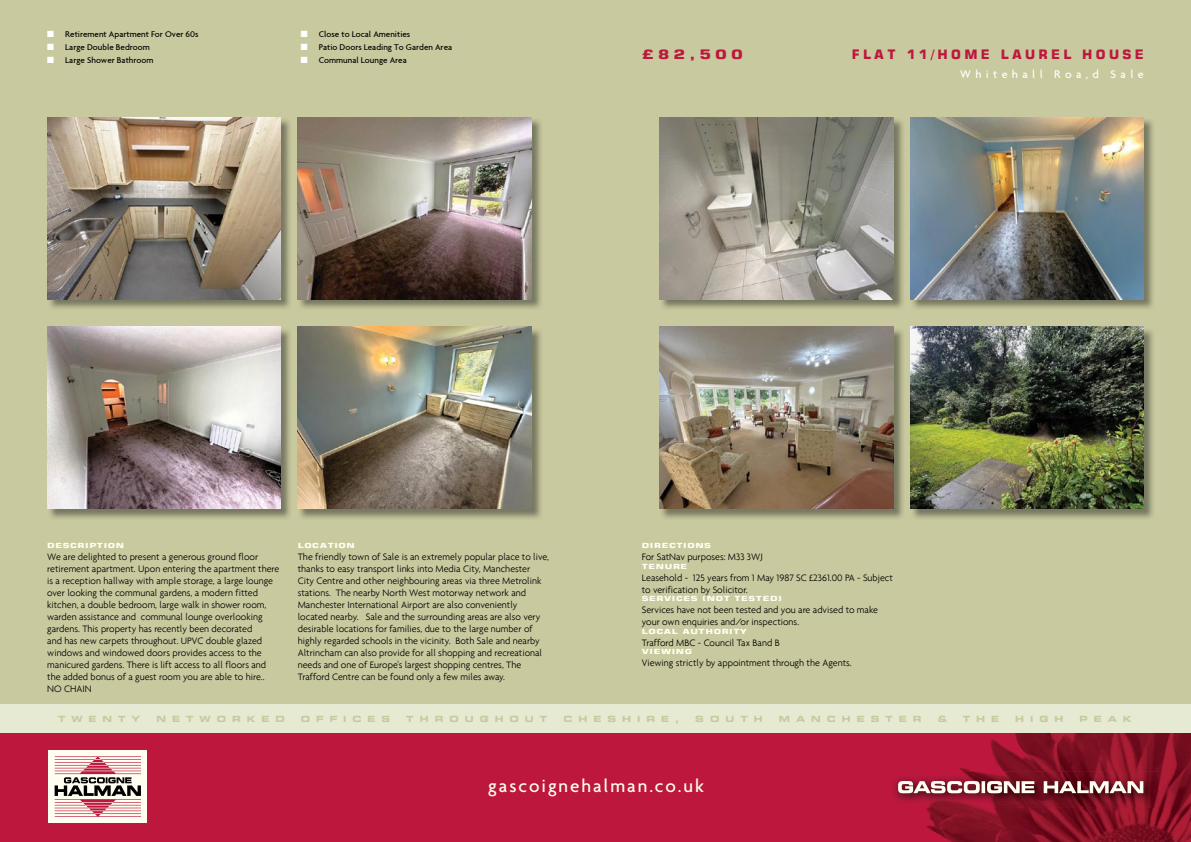
<style>
.page{position:relative;width:1191px;height:842px;background:#fff}
.page>*{position:absolute;margin:0;border:0;box-sizing:border-box;transform-origin:0 0}
.t1{font:500 19px "Agenda";letter-spacing:.1em;color:#fffef0}
.t2{font:700 13px "Square 721 BT";letter-spacing:.255em;color:#bd173e}
.t3{font:700 13px "Square 721 BT";letter-spacing:.255em;color:#bd173e;scale:1.3 1}
.t4{font:500 12px "Agenda";letter-spacing:.36em;color:#fff}
.t5{font:300 10px/12px "Agenda";color:#000}
.t6{font:500 9px "Agenda";color:#000}
.t7{font:700 expanded 8.5px "Square 721 BT";letter-spacing:.705em;color:#c9c99f}
.t8{font:700 7px "Square 721 BT";letter-spacing:.06em;color:#fffef0;scale:1.4 1}
.s1{color:#fff}
</style>
<div class="page">
<div style="left:0;top:723px;width:1191px;height:119px;background:#bd173e"></div>
<img style="left:926px;top:733px;width:254px;height:93px">
<img style="left:894px;top:777px;width:32px;height:25px">
<img style="left:926px;top:771px;width:232px;height:37px">
<svg style="left:898px;top:781px;width:81px;height:12px"></svg>
<svg style="left:981px;top:781px;width:4px;height:12px"></svg>
<svg style="left:987px;top:781px;width:47px;height:12px"></svg>
<svg style="left:1043px;top:781px;width:100px;height:12px"></svg>
<div style="left:0;top:0;width:1191px;height:706px;background:#c9c99f"></div>
<div style="left:0;top:705px;width:1191px;height:28px;background:#e6ead3"></div>
<div style="left:49px;top:750px;width:98px;height:73px;background:#fffef0"></div>
<svg style="left:55px;top:756px;width:86px;height:61px"></svg>
<img style="left:48px;top:119px;width:242px;height:190px">
<img style="left:47px;top:118px;width:234px;height:181px">
<img style="left:298px;top:118px;width:243px;height:191px">
<img style="left:298px;top:118px;width:233px;height:181px">
<img style="left:48px;top:329px;width:242px;height:190px">
<img style="left:47px;top:327px;width:234px;height:181px">
<img style="left:298px;top:328px;width:243px;height:191px">
<img style="left:298px;top:327px;width:233px;height:181px">
<img style="left:911px;top:118px;width:242px;height:191px">
<img style="left:910px;top:118px;width:233px;height:181px">
<img style="left:660px;top:118px;width:243px;height:191px">
<img style="left:660px;top:118px;width:233px;height:181px">
<img style="left:911px;top:328px;width:242px;height:191px">
<img style="left:910px;top:327px;width:233px;height:181px">
<img style="left:660px;top:328px;width:243px;height:191px">
<img style="left:660px;top:327px;width:233px;height:181px">
<p class="t6" style="left:47px;top:28px;width:153px"><span class="s1">■</span> Retirement Apartment For Over 60s</p>
<p class="t6" style="left:47px;top:41px;width:104px"><span class="s1">■</span> Large Double Bedroom</p>
<p class="t6" style="left:47px;top:54px;width:108px"><span class="s1">■</span> Large Shower Bathroom</p>
<p class="t6" style="left:301px;top:28px;width:111px"><span class="s1">■</span> Close to Local Amenities</p>
<p class="t6" style="left:301px;top:41px;width:153px"><span class="s1">■</span> Patio Doors Leading To Garden Area</p>
<p class="t6" style="left:301px;top:54px;width:107px"><span class="s1">■</span> Communal Lounge Area</p>
<h2 class="t3" style="left:642px;top:47px;width:79px">£82,500</h2>
<h2 class="t2" style="left:851px;top:47px;width:293px">FLAT 11/HOME LAUREL HOUSE</h2>
<p class="t4" style="left:960px;top:67px;width:185px">Whitehall Roa,d Sale</p>
<p class="t8" style="left:47px;top:542px;width:56px">DESCRIPTION</p>
<p class="t5" style="left:47px;top:551px;width:234px">We are delighted to present a generous ground floor retirement apartment. Upon entering the apartment there is a reception hallway with ample storage, a large lounge over looking the communal gardens, a modern fitted kitchen, a double bedroom, large walk in shower room, warden assistance and communal lounge overlooking gardens. This property has recently been decorated<br>and has new carpets throughout. UPVC double glazed windows and windowed doors provides access to the manicured gardens. There is lift access to all floors and the added bonus of a guest room you are able to hire..<br>NO CHAIN</p>
<p class="t8" style="left:298px;top:542px;width:42px">LOCATION</p>
<p class="t5" style="left:298px;top:551px;width:253px">The friendly town of Sale is an extremely popular place to live, thanks to easy transport links into Media City, Manchester City Centre and other neighbouring areas via three Metrolink stations. The nearby North West motorway network and Manchester International Airport are also conveniently located nearby. Sale and the surrounding areas are also very desirable locations for families, due to the large number of highly regarded schools in the vicinity. Both Sale and nearby Altrincham can also provide for all shopping and recreational needs and one of Europe's largest shopping centres, The Trafford Centre can be found only a few miles away.</p>
<p class="t8" style="left:642px;top:542px;width:51px">DIRECTIONS</p>
<p class="t5" style="left:642px;top:551px;width:122px">For SatNav purposes: M33 3WJ</p>
<p class="t8" style="left:642px;top:562px;width:34px">TENURE</p>
<p class="t5" style="left:642px;top:571px;width:253px">Leasehold - 125 years from 1 May 1987 SC £2361.00 PA - Subject to verification by Solicitor.</p>
<p class="t8" style="left:642px;top:594px;width:102px">SERVICES (NOT TESTED)</p>
<p class="t5" style="left:642px;top:604px;width:238px">Services have not been tested and you are advised to make your own enquiries and/or inspections.</p>
<p class="t8" style="left:642px;top:627px;width:77px">LOCAL AUTHORITY</p>
<p class="t5" style="left:642px;top:636px;width:139px">Trafford MBC - Council Tax Band B</p>
<p class="t8" style="left:642px;top:647px;width:37px">VIEWING</p>
<p class="t5" style="left:642px;top:657px;width:211px">Viewing strictly by appointment through the Agents.</p>
<p class="t7" style="left:58px;top:714px;width:84px">TWENTY</p>
<p class="t7" style="left:156px;top:714px;width:130px">NETWORKED</p>
<p class="t7" style="left:301px;top:714px;width:91px">OFFICES</p>
<p class="t7" style="left:406px;top:714px;width:143px">THROUGHOUT</p>
<p class="t7" style="left:563px;top:714px;width:117px">CHESHIRE,</p>
<p class="t7" style="left:695px;top:714px;width:69px">SOUTH</p>
<p class="t7" style="left:779px;top:714px;width:144px">MANCHESTER</p>
<p class="t7" style="left:937px;top:714px;width:10px">&amp;</p>
<p class="t7" style="left:962px;top:714px;width:38px">THE</p>
<p class="t7" style="left:1015px;top:714px;width:50px">HIGH</p>
<p class="t7" style="left:1079px;top:714px;width:54px">PEAK</p>
<h1 class="t1" style="left:488px;top:774px;width:217px">gascoignehalman.co.uk</h1>
</div>
